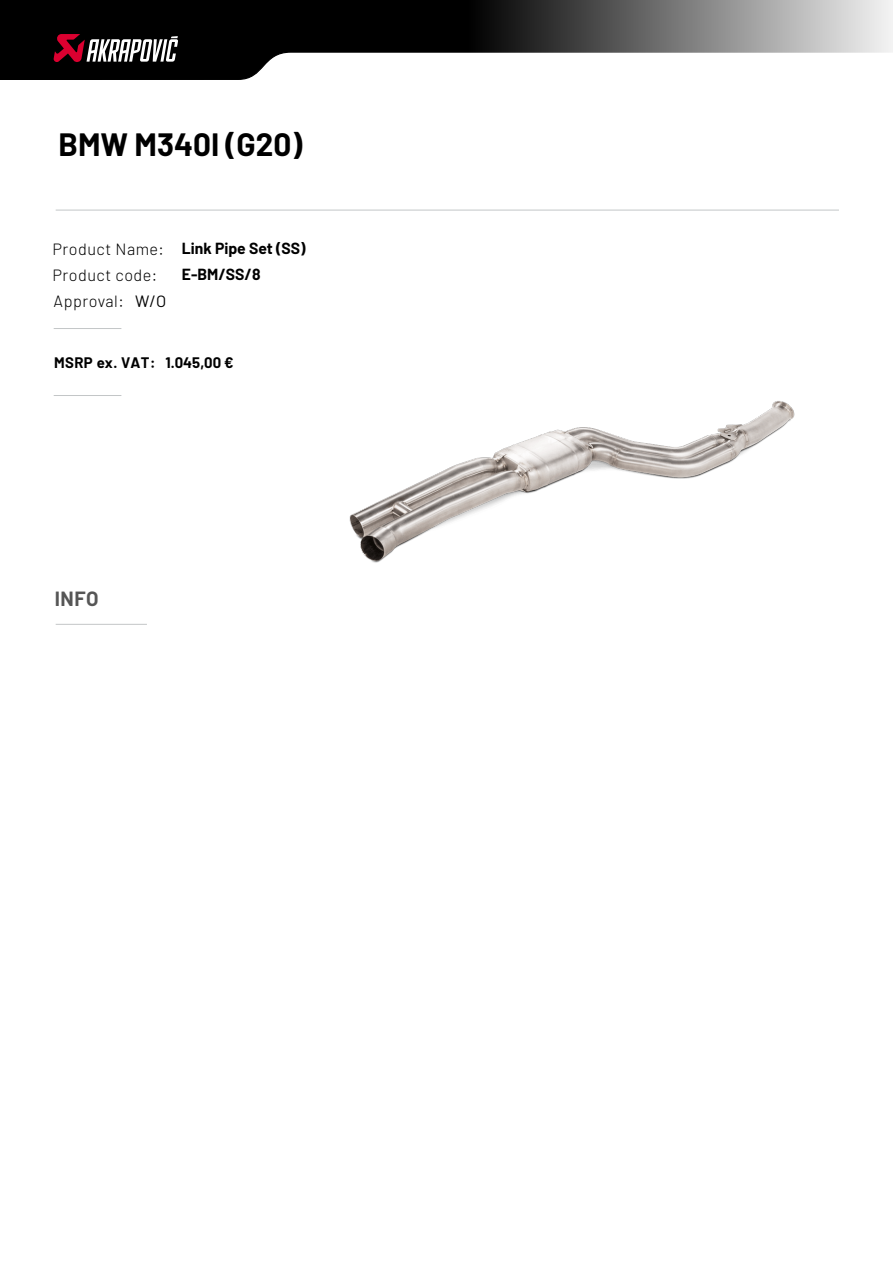
<style>
.page{position:relative;width:893px;height:1263px;background:#fff}
.page>*{position:absolute;margin:0;border:0;box-sizing:border-box;transform-origin:0 0}
.t1{font:700 31.5px "Barlow";color:#000}
.t2{font:700 20.1px "Barlow";color:#565656}
.t3{font:16.35px "Barlow";color:#000}
.t4{font:300 16.2px "Barlow";letter-spacing:.03em;color:#000}
.t5{font:700 15.75px/26.4px "Barlow";color:#000}
.t6{font:700 14.85px "Barlow";letter-spacing:.03em;color:#000}
.t7{font:700 14.85px "Barlow";color:#000}
</style>
<div class="page">
<img style="left:349px;top:401px;width:446px;height:162px">
<svg style="left:0;top:0;width:893px;height:80px"></svg>
<svg style="left:53px;top:34px;width:125px;height:29px"></svg>
<hr style="left:54px;top:328px;width:67px;height:1px;background:#c3c6c7">
<hr style="left:54px;top:395px;width:67px;height:1px;background:#c3c6c7">
<hr style="left:56px;top:624px;width:91px;height:1px;background:#c3c6c7">
<hr style="left:56px;top:210px;width:783px;height:1px;background:#c3c6c7">
<h1 class="t1" style="left:58px;top:125px;width:245px">BMW M340I (G20)</h1>
<p class="t4" style="left:53px;top:237px;width:113px">Product Name:</p>
<p class="t4" style="left:53px;top:263px;width:106px">Product code:</p>
<p class="t4" style="left:54px;top:290px;width:72px">Approval:</p>
<p class="t3" style="left:135px;top:291px;width:33px">W/O</p>
<p class="t5" style="left:182px;top:234px;width:125px">Link Pipe Set (SS)<br>E-BM/SS/8</p>
<p class="t6" style="left:54px;top:352px;width:103px">MSRP ex. VAT:</p>
<p class="t7" style="left:165px;top:353px;width:70px">1.045,00 €</p>
<p class="t2" style="left:55px;top:584px;width:45px">INFO</p>
</div>
